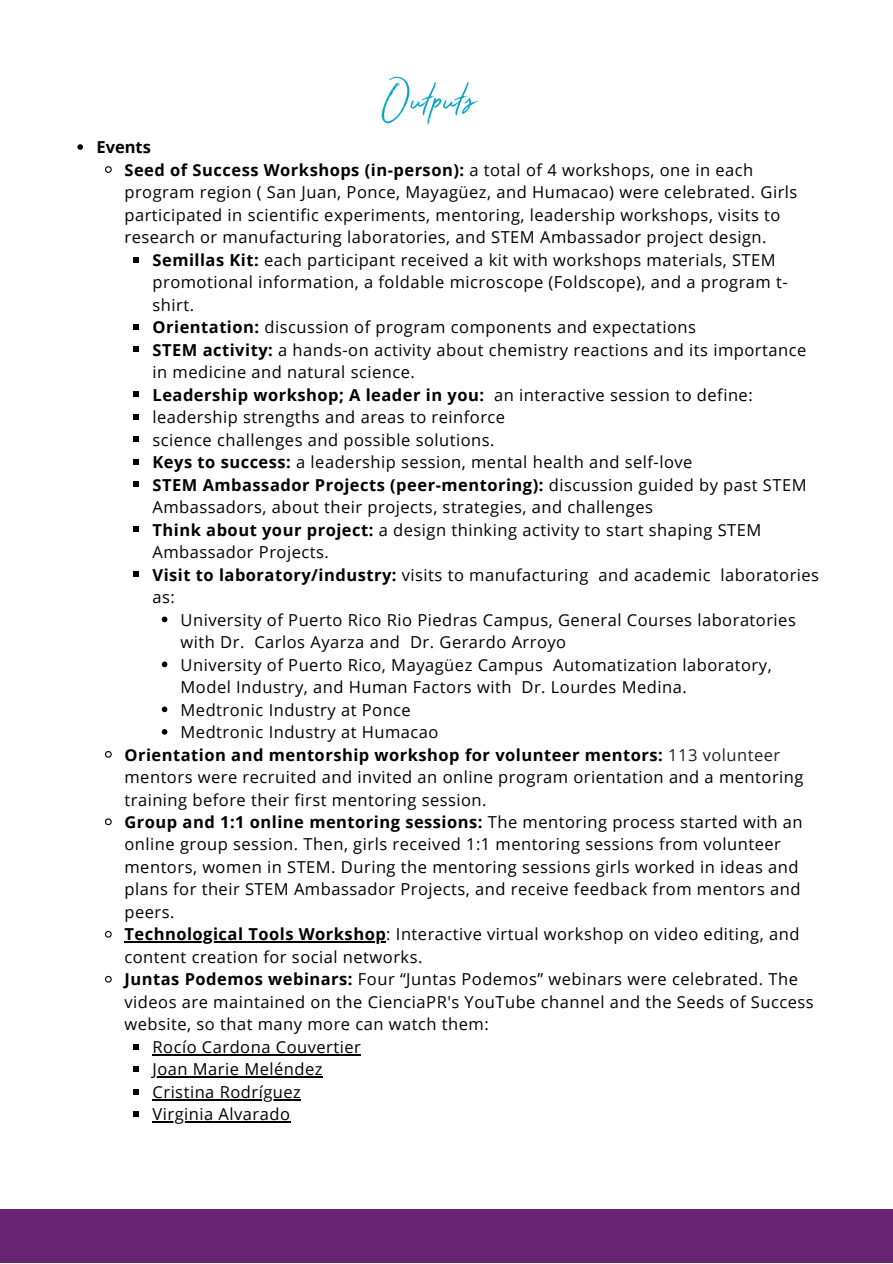
<style>
.page{position:relative;width:893px;height:1264px;background:#fff}
.page>*{position:absolute;margin:0;border:0;box-sizing:border-box;transform-origin:0 0}
.t1{font:52.5px "Stay Rad";color:#00a6cb}
.t2{font:16.5px/22.5px "Open Sans";letter-spacing:.03em;color:#000}
.t3{font:700 16.5px "Open Sans";letter-spacing:.03em;color:#000}
.s1{font-weight:700}
.s2{font-weight:400}
.s3{color:#212021}
</style>
<div class="page">
<svg style="left:77px;top:144px;width:6px;height:6px"></svg>
<svg style="left:105px;top:166px;width:7px;height:7px"></svg>
<svg style="left:134px;top:257px;width:5px;height:5px"></svg>
<svg style="left:134px;top:324px;width:5px;height:6px"></svg>
<svg style="left:134px;top:347px;width:5px;height:5px"></svg>
<svg style="left:134px;top:391px;width:5px;height:6px"></svg>
<svg style="left:134px;top:414px;width:5px;height:6px"></svg>
<svg style="left:134px;top:436px;width:5px;height:6px"></svg>
<svg style="left:134px;top:459px;width:5px;height:6px"></svg>
<svg style="left:134px;top:481px;width:5px;height:6px"></svg>
<svg style="left:134px;top:526px;width:5px;height:6px"></svg>
<svg style="left:134px;top:571px;width:5px;height:6px"></svg>
<svg style="left:162px;top:616px;width:5px;height:6px"></svg>
<svg style="left:162px;top:661px;width:5px;height:6px"></svg>
<svg style="left:162px;top:706px;width:5px;height:6px"></svg>
<svg style="left:162px;top:729px;width:5px;height:5px"></svg>
<svg style="left:105px;top:751px;width:7px;height:7px"></svg>
<svg style="left:105px;top:818px;width:7px;height:8px"></svg>
<svg style="left:105px;top:930px;width:7px;height:8px"></svg>
<hr style="left:124px;top:941px;width:262px;height:1px;background:#000">
<svg style="left:105px;top:975px;width:7px;height:8px"></svg>
<svg style="left:134px;top:1044px;width:5px;height:5px"></svg>
<hr style="left:152px;top:1054px;width:209px;height:1px;background:#000">
<svg style="left:134px;top:1066px;width:5px;height:6px"></svg>
<hr style="left:152px;top:1076px;width:171px;height:1px;background:#000">
<svg style="left:134px;top:1089px;width:5px;height:5px"></svg>
<hr style="left:152px;top:1098px;width:149px;height:2px;background:#000">
<svg style="left:134px;top:1111px;width:5px;height:5px"></svg>
<hr style="left:152px;top:1121px;width:138px;height:1px;background:#000">
<div style="left:0;top:1209px;width:892px;height:53px;background:#682672"></div>
<p class="t1" style="left:381px;top:81px;width:96px">Outputs</p>
<p class="t3" style="left:96px;top:136px;width:56px">Events</p>
<p class="t2" style="left:124px;top:158px;width:674px"><span class="s1">Seed of Success Workshops (in-person):</span> a total of 4 workshops, one in each program region ( San Juan, Ponce, Mayagüez, and Humacao) were celebrated. Girls participated in scientific experiments, mentoring, leadership workshops, visits to research or manufacturing laboratories, and STEM Ambassador project design.</p>
<p class="t2" style="left:152px;top:248px;width:636px"><span class="s1">Semillas Kit:</span> each participant received a kit with workshops materials, STEM promotional information, a foldable microscope (Foldscope), and a program t&shy;shirt.</p>
<p class="t2" style="left:152px;top:315px;width:545px"><span class="s1">Orientation:</span> discussion of program components and expectations</p>
<p class="t2" style="left:152px;top:338px;width:655px"><span class="s1">STEM activity:</span> a hands-on activity about chemistry reactions and its importance in medicine and natural science.</p>
<p class="t3" style="left:152px;top:383px;width:601px">Leadership workshop; A leader in you: <span class="s2">an interactive session to define:</span></p>
<p class="t2" style="left:152px;top:405px;width:354px">leadership strengths and areas to reinforce</p>
<p class="t2" style="left:152px;top:428px;width:343px">science challenges and possible solutions.</p>
<p class="t2" style="left:152px;top:450px;width:541px"><span class="s1">Keys to success:</span> a leadership session, mental health and self-love</p>
<p class="t2" style="left:152px;top:473px;width:655px"><span class="s1">STEM Ambassador Projects (peer-mentoring):</span> discussion guided by past STEM<br>Ambassadors, about their projects, strategies, and challenges</p>
<p class="t2" style="left:152px;top:518px;width:610px"><span class="s1">Think about your project:</span> a design thinking activity to start shaping STEM<br>Ambassador Projects.</p>
<p class="t2" style="left:152px;top:563px;width:668px"><span class="s1">Visit to laboratory/industry:</span> visits to manufacturing and academic laboratories as:</p>
<p class="t2" style="left:180px;top:608px;width:616px">University of Puerto Rico Rio Piedras Campus, General Courses laboratories with Dr. Carlos Ayarza and Dr. Gerardo Arroyo</p>
<p class="t2" style="left:180px;top:653px;width:592px">University of Puerto Rico, Mayagüez Campus Automatization laboratory,<br>Model Industry, and Human Factors with Dr. Lourdes Medina.</p>
<p class="t2" style="left:180px;top:698px;width:232px">Medtronic Industry at Ponce</p>
<p class="t2" style="left:180px;top:720px;width:259px">Medtronic Industry at Humacao</p>
<p class="t2" style="left:124px;top:743px;width:680px"><span class="s1">Orientation and mentorship workshop for volunteer mentors:</span> <span class="s3">113 volunteer </span>mentors were recruited and invited an online program orientation and a mentoring training before their first mentoring session.</p>
<p class="t2" style="left:124px;top:810px;width:679px"><span class="s1">Group and 1:1 online mentoring sessions:</span> The mentoring process started with an online group session. Then, girls received 1:1 mentoring sessions from volunteer mentors, women in STEM. During the mentoring sessions girls worked in ideas and plans for their STEM Ambassador Projects, and receive feedback from mentors and peers.</p>
<p class="t2" style="left:124px;top:922px;width:676px"><span class="s1">Technological Tools Workshop</span>: Interactive virtual workshop on video editing, and content creation for social networks.</p>
<p class="t2" style="left:124px;top:967px;width:690px"><span class="s1">Juntas Podemos webinars:</span> Four “Juntas Podemos” webinars were celebrated. The videos are maintained on the CienciaPR's YouTube channel and the Seeds of Success website, so that many more can watch them:</p>
<p class="t2" style="left:152px;top:1035px;width:210px">Rocío Cardona Couvertier</p>
<p class="t2" style="left:152px;top:1057px;width:171px">Joan Marie Meléndez</p>
<p class="t2" style="left:152px;top:1080px;width:150px">Cristina Rodríguez</p>
<p class="t2" style="left:152px;top:1102px;width:139px">Virginia Alvarado</p>
</div>
